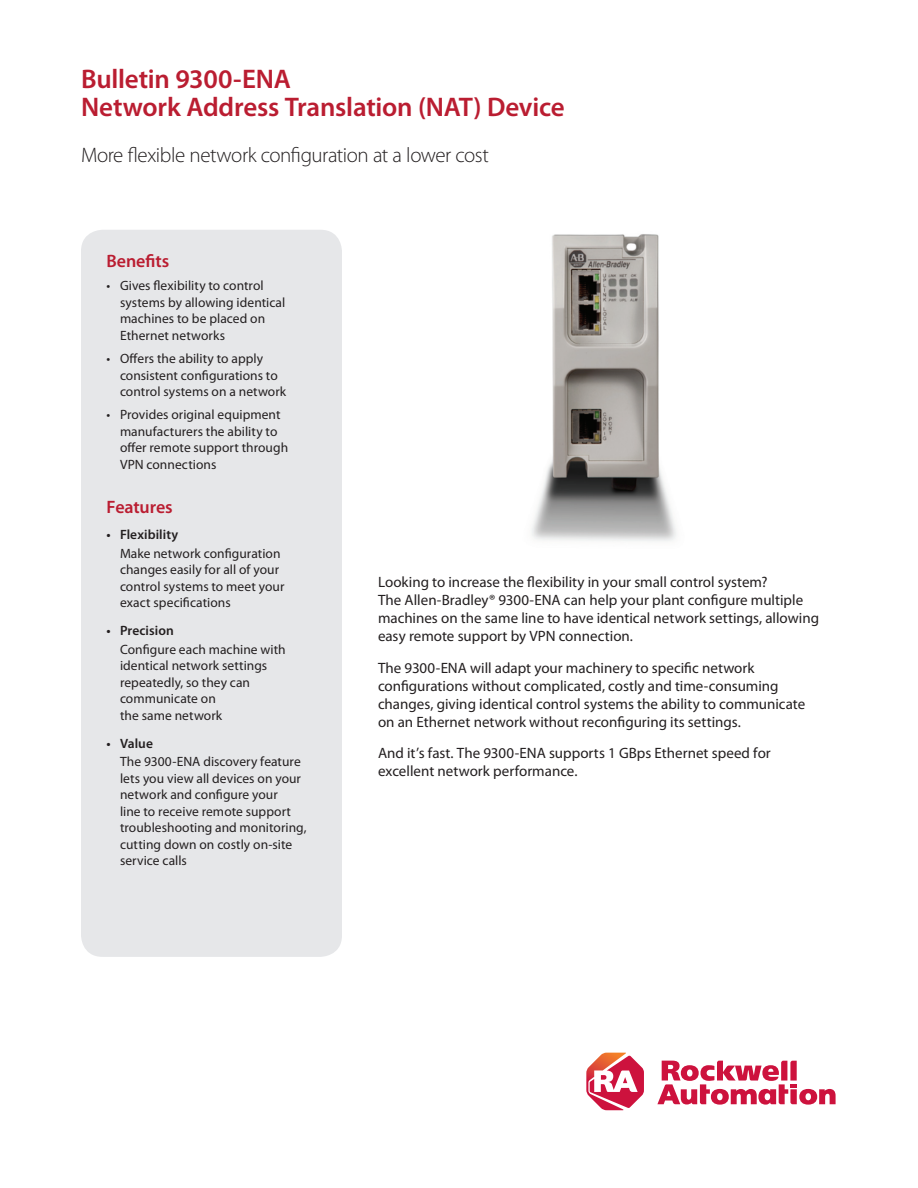
<style>
.page{position:relative;width:918px;height:1188px;background:#fff}
.page>*{position:absolute;margin:0;border:0;box-sizing:border-box;transform-origin:0 0}
.Document_Title{font:600 27px/28.5px "Myriad Pro";letter-spacing:-.01em;color:#ba1d31}
.Document_Subtitle{font:300 21px "Myriad Pro";letter-spacing:-.025em;color:#231f20}
.Subhead_level_1{font:600 18px "Myriad Pro";letter-spacing:-.005em;color:#ba1d31}
.Subhead_level_1-2{font:15px/18px "Myriad Pro";color:#231f20}
.Sidebar_Bullet_List{font:13.5px/16.5px "Myriad Pro";letter-spacing:.005em;color:#231f20}
.Subhead_level_1-3{font:13.5px/16.5px "Myriad Pro";letter-spacing:.005em;color:#231f20}
.Subhead_level_1-4{font:600 13.5px "Myriad Pro";letter-spacing:.005em;color:#231f20}
</style>
<div class="page">
<div style="left:81px;top:230px;width:261px;height:727px;background:#e6e7e9;border-radius:22px"></div>
<img style="left:531px;top:234px;width:145px;height:307px">
<svg style="left:586px;top:1053px;width:58px;height:57px"></svg>
<svg style="left:657px;top:1061px;width:179px;height:44px"></svg>
<p class="Document_Title" style="left:81px;top:64px;width:485px">Bulletin 9300-ENA<br>Network Address Translation (NAT) Device</p>
<p class="Document_Subtitle" style="left:81px;top:143px;width:409px">More flexible network configuration at a lower cost</p>
<p class="Subhead_level_1" style="left:106px;top:250px;width:64px">Benefits</p>
<p class="Subhead_level_1-3" style="left:120px;top:277px;width:167px;text-indent:-14px">• Gives flexibility to control systems by allowing identical machines to be placed on<br>Ethernet networks</p>
<p class="Subhead_level_1-3" style="left:120px;top:350px;width:168px;text-indent:-14px">• Offers the ability to apply consistent configurations to control systems on a network</p>
<p class="Sidebar_Bullet_List" style="left:120px;top:406px;width:170px;text-indent:-14px">• Provides original equipment manufacturers the ability to offer remote support through<br>VPN connections</p>
<p class="Subhead_level_1" style="left:106px;top:496px;width:68px">Features</p>
<p class="Subhead_level_1-4" style="left:106px;top:526px;width:73px">• Flexibility</p>
<p class="Sidebar_Bullet_List" style="left:120px;top:545px;width:166px">Make network configuration changes easily for all of your control systems to meet your exact specifications</p>
<p class="Subhead_level_1-4" style="left:106px;top:622px;width:69px">• Precision</p>
<p class="Sidebar_Bullet_List" style="left:120px;top:641px;width:167px">Configure each machine with identical network settings repeatedly, so they can communicate on<br>the same network</p>
<p class="Subhead_level_1-4" style="left:106px;top:734px;width:48px">• Value</p>
<p class="Sidebar_Bullet_List" style="left:120px;top:753px;width:188px">The 9300-ENA discovery feature lets you view all devices on your network and configure your<br>line to receive remote support troubleshooting and monitoring, cutting down on costly on-site service calls</p>
<p class="Subhead_level_1-2" style="left:378px;top:573px;width:443px">Looking to increase the flexibility in your small control system?<br>The Allen-Bradley® 9300-ENA can help your plant configure multiple machines on the same line to have identical network settings, allowing easy remote support by VPN connection.</p>
<p class="Subhead_level_1-2" style="left:378px;top:659px;width:429px">The 9300-ENA will adapt your machinery to specific network configurations without complicated, costly and time-consuming changes, giving identical control systems the ability to communicate on an Ethernet network without reconfiguring its settings.</p>
<p class="Subhead_level_1-2" style="left:378px;top:744px;width:394px">And it’s fast. The 9300-ENA supports 1 GBps Ethernet speed for excellent network performance.</p>
</div>
